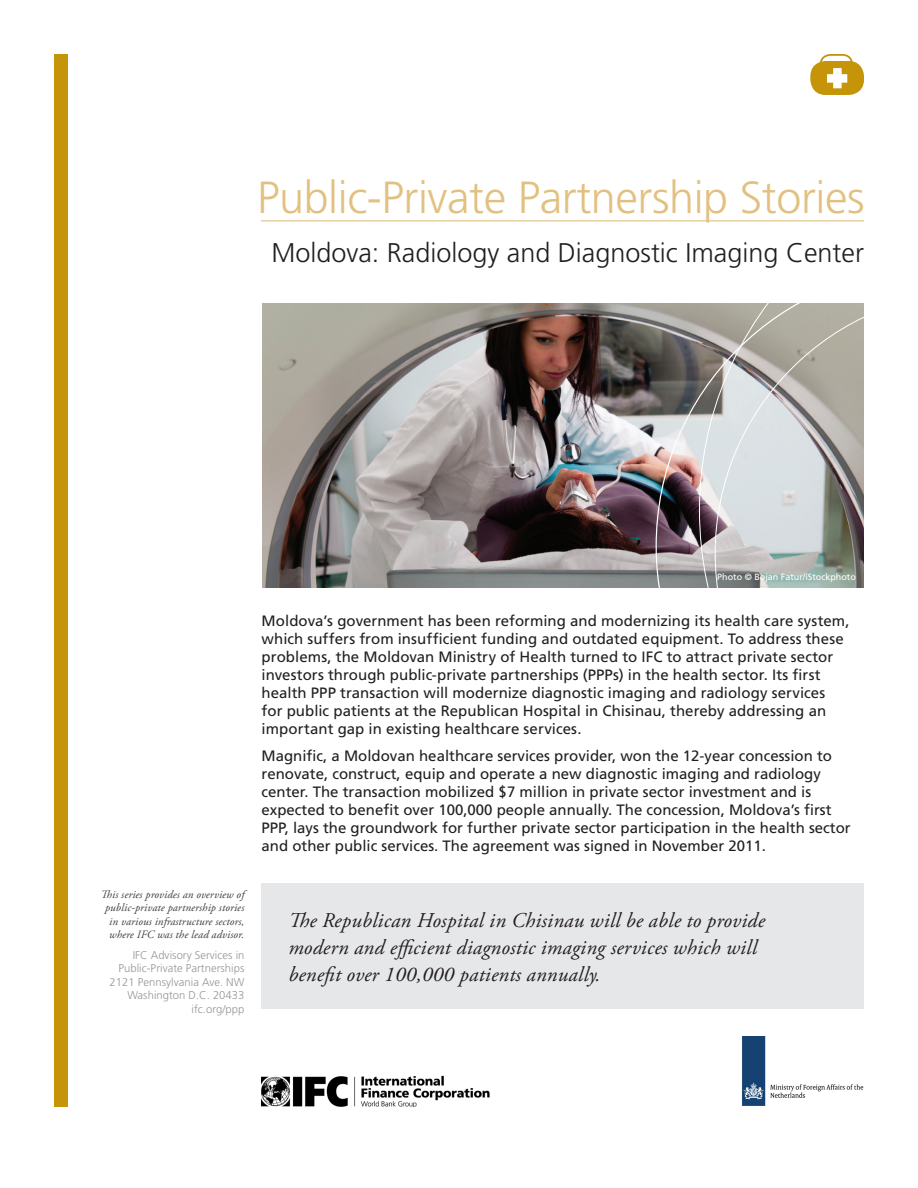
<style>
.page{position:relative;width:918px;height:1188px;background:#fff}
.page>*{position:absolute;margin:0;border:0;box-sizing:border-box;transform-origin:0 0}
.t1{font:300 45px "Frutiger LT Std";letter-spacing:-.01em;color:#e2c180}
.Project_Title{font:300 27px "Frutiger LT Std";color:#231f20}
.t2{font:italic 21px/27px "Adobe Garamond Pro";letter-spacing:.01em;color:#231f20}
.Cover_Paragraph{font:15px/18px "Frutiger LT Std";color:#231f20}
.Box_Subhead{font:italic 11.25px/13.5px "Adobe Garamond Pro";letter-spacing:.01em;color:#3e3e3f;text-align:right}
.Box_Subhead-2{font:300 11.25px/13.5px "Frutiger LT Std";letter-spacing:.005em;color:#939598;text-align:right}
.CIA_cover_text2{font:9px "Frutiger LT Std";color:#fff}
</style>
<div class="page">
<img style="left:262px;top:304px;width:394px;height:284px">
<img style="left:656px;top:303px;width:43px;height:285px">
<svg style="left:699px;top:303px;width:165px;height:285px;background:#b5b6b2"></svg>
<svg style="left:810px;top:54px;width:54px;height:41px"></svg>
<div style="left:261px;top:883px;width:603px;height:126px;background:#e6e7e9"></div>
<div style="left:54px;top:54px;width:14px;height:1053px;background:#c59409"></div>
<hr style="left:261px;top:220px;width:603px;height:1px;background:#e2c180">
<img style="left:261px;top:1075px;width:229px;height:32px">
<img style="left:742px;top:1037px;width:122px;height:68px">
<p class="t1" style="left:257px;top:172px;width:609px">Public-Private Partnership Stories</p>
<p class="Project_Title" style="left:271px;top:238px;width:594px">Moldova: Radiology and Diagnostic Imaging Center</p>
<p class="Box_Subhead" style="left:101px;top:888px;width:145px">This series provides an overview of public-private partnership stories in various infrastructure sectors, where IFC was the lead advisor.</p>
<p class="Box_Subhead-2" style="left:110px;top:948px;width:136px">IFC Advisory Services in<br>Public-Private Partnerships<br>2121 Pennsylvania Ave. NW<br>Washington D.C. 20433 ifc.org/ppp</p>
<p class="CIA_cover_text2" style="left:717px;top:572px;width:140px">Photo © Bojan Fatur/iStockphoto</p>
<p class="Cover_Paragraph" style="left:262px;top:612px;width:589px">Moldova’s government has been reforming and modernizing its health care system, which suffers from insufficient funding and outdated equipment. To address these problems, the Moldovan Ministry of Health turned to IFC to attract private sector investors through public-private partnerships (PPPs) in the health sector. Its first health PPP transaction will modernize diagnostic imaging and radiology services for public patients at the Republican Hospital in Chisinau, thereby addressing an important gap in existing healthcare services.</p>
<p class="Cover_Paragraph" style="left:262px;top:747px;width:591px">Magnific, a Moldovan healthcare services provider, won the 12-year concession to renovate, construct, equip and operate a new diagnostic imaging and radiology center. The transaction mobilized $7 million in private sector investment and is expected to benefit over 100,000 people annually. The concession, Moldova’s first PPP, lays the groundwork for further private sector participation in the health sector and other public services. The agreement was signed in November 2011.</p>
<p class="t2" style="left:288px;top:907px;width:478px">The Republican Hospital in Chisinau will be able to provide modern and efficient diagnostic imaging services which will benefit over 100,000 patients annually.</p>
</div>
